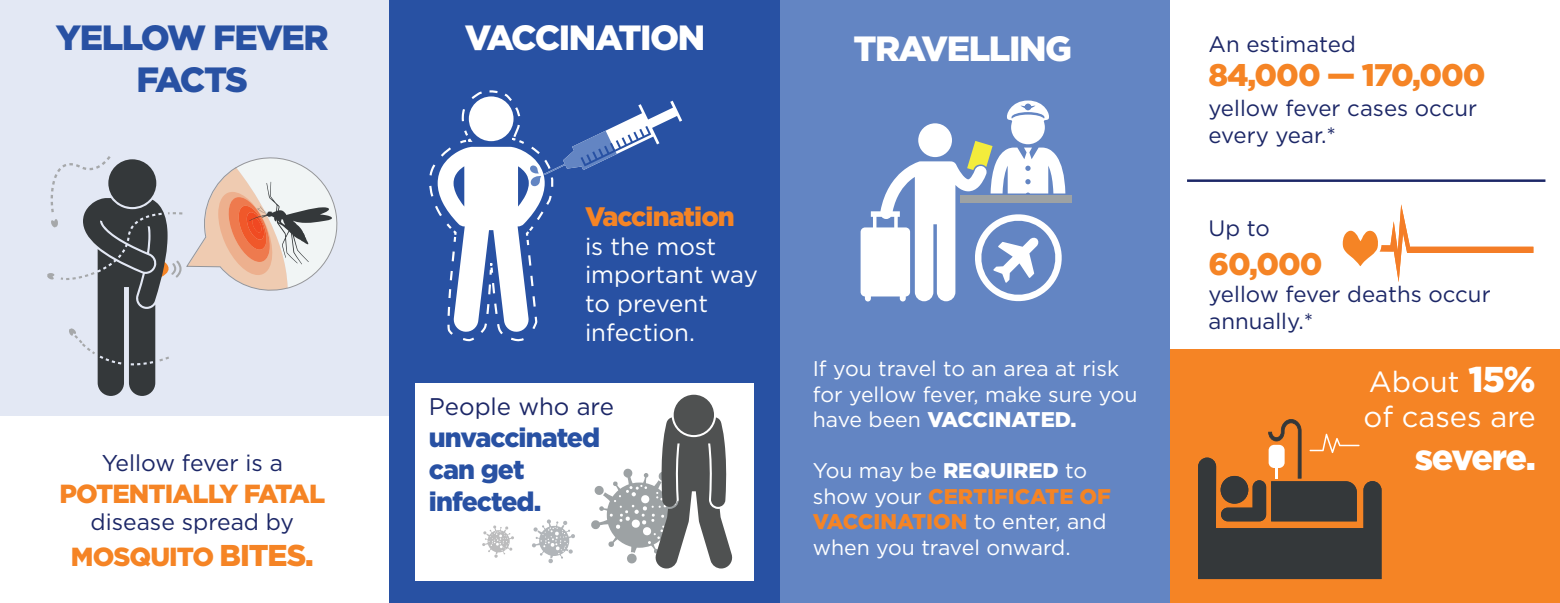
<style>
.page{position:relative;width:1560px;height:603px;background:#fff}
.page>*{position:absolute;margin:0;border:0;box-sizing:border-box;transform-origin:0 0}
.t1{font:900 35.75px "Gotham";letter-spacing:-.045em;color:#fff}
.t2{font:900 35px "Gotham";letter-spacing:-.04em;color:#fff}
.t3{font:900 35px/42px "Gotham";letter-spacing:-.04em;color:#2851a3;text-align:center}
.t4{font:900 31.25px "Gotham";letter-spacing:-.035em;color:#f58425}
.t5{font:29.25px/35px "Gotham";color:#fff}
.t6{font:900 26.75px/32px "Gotham";letter-spacing:-.035em;color:#2851a3}
.t7{font:900 26.75px "Gotham";letter-spacing:-.035em;color:#f58425}
.t8{font:900 26.25px "Gotham";letter-spacing:-.035em;color:#f58425}
.t9{font:24px/28.8px "Gotham";color:#fff}
.t10{font:24px "Gotham";color:#1c2767}
.t11{font:22.75px "Gotham";color:#1c2767}
.t12{font:22.25px/26.8px "Gotham";color:#1c2767}
.t13{font:21.25px/25.5px "Gotham";color:#fff}
.t14{font:900 21.25px "Gotham";color:#fff}
.s1{font-size:30px}
.s2{font-weight:400}
.s3{font-weight:900}
.s4{font-weight:900;color:#f58425}
.s5{font-weight:900;font-size:35.75px}
</style>
<div class="page">
<div style="left:1169px;top:349px;width:390px;height:253px;background:#f58425"></div>
<div style="left:0;top:0;width:390px;height:415px;background:#e3e8f4"></div>
<svg style="left:1198px;top:419px;width:183px;height:159px"></svg>
<svg style="left:47px;top:156px;width:291px;height:240px"></svg>
<svg style="left:1342px;top:204px;width:190px;height:78px"></svg>
<hr style="left:1186px;top:179px;width:359px;height:3px;background:#1c2767">
<div style="left:390px;top:0;width:390px;height:602px;background:#2851a3"></div>
<svg style="left:429px;top:90px;width:253px;height:252px"></svg>
<div style="left:415px;top:383px;width:339px;height:197px;background:#fff"></div>
<svg style="left:532px;top:519px;width:43px;height:44px"></svg>
<svg style="left:482px;top:525px;width:32px;height:32px"></svg>
<svg style="left:591px;top:417px;width:142px;height:151px"></svg>
<div style="left:673px;top:394px;width:41px;height:41px;background:#4f5151;border-radius:50%"></div>
<div style="left:780px;top:0;width:389px;height:602px;background:#6385c3"></div>
<div style="left:960px;top:195px;width:112px;height:8px;background:#9da2a4"></div>
<svg style="left:860px;top:100px;width:205px;height:202px"></svg>
<p class="t3" style="left:56px;top:17px;width:274px">YELLOW FEVER<br>FACTS</p>
<p class="t11" style="left:102px;top:448px;width:183px">Yellow fever is a</p>
<p class="t8" style="left:59px;top:475px;width:267px">POTENTIALLY FATAL</p>
<p class="t11" style="left:90px;top:507px;width:205px">disease spread by</p>
<p class="t8" style="left:71px;top:538px;width:244px">MOSQUITO <span class="s1">BITES.</span></p>
<p class="t2" style="left:464px;top:14px;width:242px">VACCINATION</p>
<p class="t2" style="left:853px;top:24px;width:220px">TRAVELLING</p>
<p class="t7" style="left:585px;top:198px;width:151px">Vaccination</p>
<p class="t9" style="left:585px;top:231px;width:174px">is the most important way to prevent infection.</p>
<p class="t10" style="left:429px;top:391px;width:187px">People who are</p>
<p class="t6" style="left:429px;top:421px;width:173px">unvaccinated can get infected.</p>
<p class="t13" style="left:812px;top:355px;width:326px">If you travel to an area at risk for yellow fever, make sure you</p>
<p class="t14" style="left:812px;top:405px;width:265px"><span class="s2">have been</span> VACCINATED.</p>
<p class="t13" style="left:812px;top:457px;width:299px">You may be <span class="s3">REQUIRED</span> to show your <span class="s4">CERTIFICATE OF<br>VACCINATION</span> to enter, and when you travel onward.</p>
<p class="t12" style="left:1208px;top:30px;width:149px">An estimated</p>
<p class="t4" style="left:1208px;top:53px;width:278px">84,000 — 170,000</p>
<p class="t12" style="left:1208px;top:94px;width:270px">yellow fever cases occur every year.*</p>
<p class="t12" style="left:1208px;top:214px;width:63px">Up to</p>
<p class="t4" style="left:1208px;top:242px;width:115px">60,000</p>
<p class="t12" style="left:1208px;top:280px;width:284px">yellow fever deaths occur annually.*</p>
<p class="t5" style="left:1363px;top:363px;width:174px">About <span class="s5">15% </span>of cases are</p>
<p class="t1" style="left:1414px;top:432px;width:123px">severe.</p>
</div>
